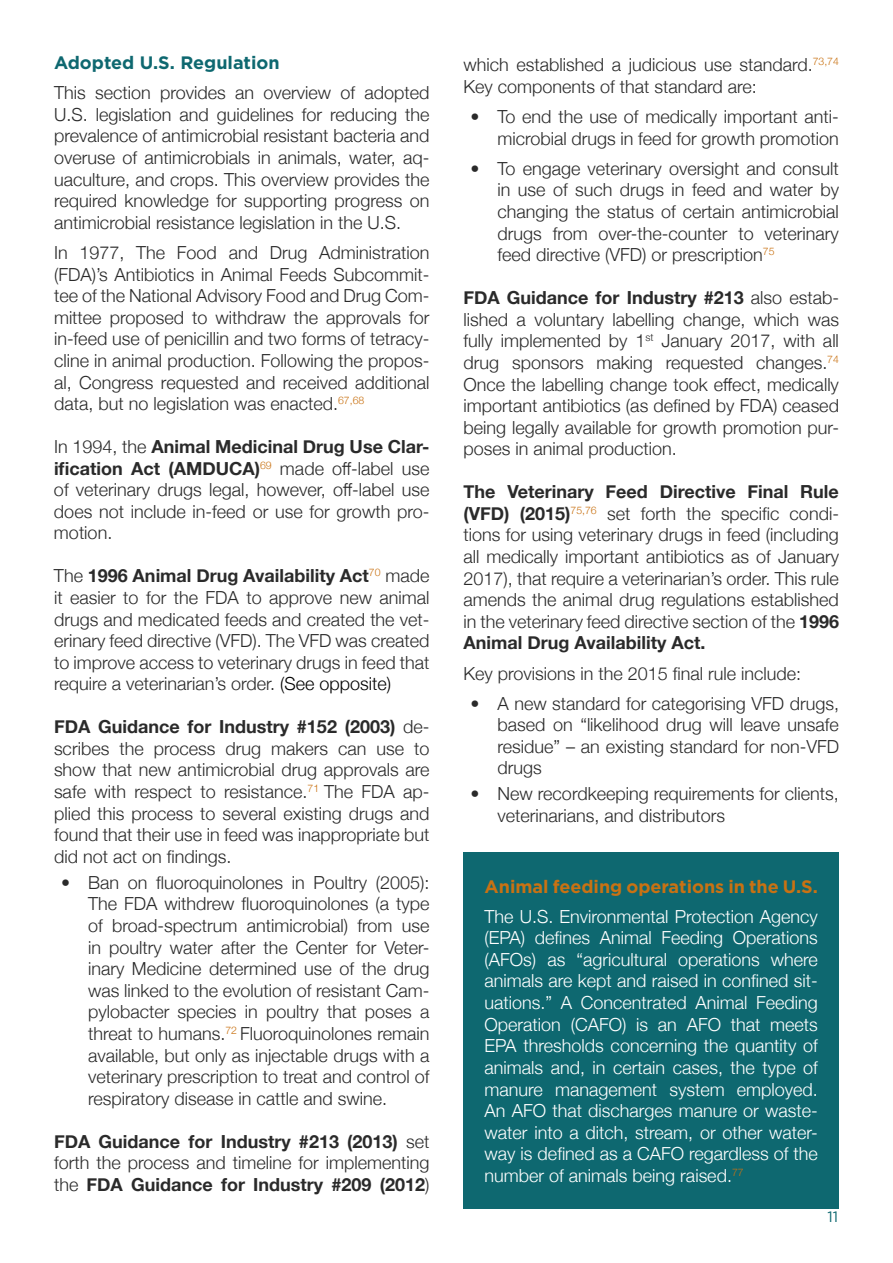
<style>
.page{position:relative;width:893px;height:1263px;background:#fff}
.page>*{position:absolute;margin:0;border:0;box-sizing:border-box;transform-origin:0 0}
.t1{font:300 18px/21.6px "Helvetica Neue";color:#2a2a2a;text-align:justify}
.t2{font:300 18px/21.6px "Helvetica Neue";color:#fff;text-align:justify}
.t3{font:700 18px/21.6px "Helvetica Neue";color:#2a2a2a;text-align:justify}
.t4{font:700 18px "Gotham HTF";color:#c97213}
.t5{font:700 18px "Gotham HTF";color:#0e6870}
.t6{font:15px "Gotham HTF";color:#0e6870}
.s1{font-weight:700}
.s2{color:#000}
.s3{font-weight:300}
</style>
<div class="page">
<div style="left:463px;top:853px;width:376px;height:356px;background:#0e6870"></div>
<p class="t5" style="left:54px;top:52px;width:227px">Adopted U.S. Regulation</p>
<p class="t1" style="left:54px;top:81px;width:377px">This section provides an overview of adopted U.S. legislation and guidelines for reducing the prevalence of antimicrobial resistant bacteria and overuse of antimicrobials in animals, water, aq&shy;uaculture, and crops. This overview provides the required knowledge for supporting progress on antimicrobial resistance legislation in the U.S.</p>
<p class="t1" style="left:54px;top:240px;width:377px">In 1977, The Food and Drug Administration (FDA)’s Antibiotics in Animal Feeds Subcommit&shy;tee of the National Advisory Food and Drug Com&shy;mittee proposed to withdraw the approvals for in-feed use of penicillin and two forms of tetracy&shy;cline in animal production. Following the propos&shy;al, Congress requested and received additional data, but no legislation was enacted.<sup>67,68</sup></p>
<p class="t1" style="left:54px;top:435px;width:377px">In 1994, the <span class="s1">Animal Medicinal Drug Use Clar&shy;ification Act (AMDUCA)</span><sup>69</sup> made off-label use of veterinary drugs legal, however, off-label use does not include in-feed or use for growth pro&shy;motion.</p>
<p class="t1" style="left:54px;top:564px;width:377px">The <span class="s1">1996 Animal Drug Availability Act</span><sup>70</sup> made it easier to for the FDA to approve new animal drugs and medicated feeds and created the vet&shy;erinary feed directive (VFD). The VFD was created to improve access to veterinary drugs in feed that require a veterinarian’s order. <span class="s2">(See opposite)</span></p>
<p class="t1" style="left:54px;top:715px;width:377px"><span class="s1">FDA Guidance for Industry #152 (2003)</span> de&shy;scribes the process drug makers can use to show that new antimicrobial drug approvals are safe with respect to resistance.<sup>71</sup> The FDA ap&shy;plied this process to several existing drugs and found that their use in feed was inappropriate but did not act on findings.</p>
<p class="t1" style="left:88px;top:870px;width:343px;text-indent:-27px">• Ban on fluoroquinolones in Poultry (2005):<br>The FDA withdrew fluoroquinolones (a type of broad-spectrum antimicrobial) from use in poultry water after the Center for Veter&shy;inary Medicine determined use of the drug was linked to the evolution of resistant Cam&shy;pylobacter species in poultry that poses a threat to humans.<sup>72</sup> Fluoroquinolones remain available, but only as injectable drugs with a veterinary prescription to treat and control of respiratory disease in cattle and swine.</p>
<p class="t3" style="left:54px;top:1131px;width:377px">FDA Guidance for Industry #213 (2013) <span class="s3">set forth the process and timeline for implementing the</span> FDA Guidance for Industry #209 (2012<span class="s3">)</span></p>
<p class="t1" style="left:463px;top:53px;width:377px">which established a judicious use standard.<sup>73,74<br></sup>Key components of that standard are:</p>
<p class="t1" style="left:470px;top:105px;width:370px;text-align:right">• To end the use of medically important anti&shy;microbial drugs in feed for growth promotion</p>
<p class="t1" style="left:497px;top:156px;width:343px;text-indent:-27px">• To engage veterinary oversight and consult in use of such drugs in feed and water by changing the status of certain antimicrobial drugs from over-the-counter to veterinary feed directive (VFD) or prescription<sup>75</sup></p>
<p class="t1" style="left:463px;top:286px;width:377px"><span class="s1">FDA Guidance for Industry #213</span> also estab&shy;lished a voluntary labelling change, which was fully implemented by 1<sup>st</sup> January 2017, with all drug sponsors making requested changes.<sup>74<br></sup>Once the labelling change took effect, medically important antibiotics (as defined by FDA) ceased being legally available for growth promotion pur&shy;poses in animal production.</p>
<p class="t1" style="left:463px;top:480px;width:377px"><span class="s1">The Veterinary Feed Directive Final Rule (VFD) (2015)</span><sup>75,76</sup> set forth the specific condi&shy;tions for using veterinary drugs in feed (including all medically important antibiotics as of January 2017), that require a veterinarian’s order. This rule amends the animal drug regulations established in the veterinary feed directive section of the <span class="s1">1996<br>Animal Drug Availability Act.</span></p>
<p class="t1" style="left:463px;top:661px;width:339px">Key provisions in the 2015 final rule include:</p>
<p class="t1" style="left:497px;top:691px;width:343px;text-indent:-27px">• A new standard for categorising VFD drugs, based on “likelihood drug will leave unsafe residue” – an existing standard for non-VFD drugs</p>
<p class="t1" style="left:497px;top:782px;width:343px;text-indent:-27px">• New recordkeeping requirements for clients, veterinarians, and distributors</p>
<p class="t4" style="left:485px;top:876px;width:335px">Animal feeding operations in the U.S.</p>
<p class="t2" style="left:485px;top:904px;width:335px">The U.S. Environmental Protection Agency (EPA) defines Animal Feeding Operations (AFOs) as “agricultural operations where animals are kept and raised in confined sit&shy;uations.” A Concentrated Animal Feeding Operation (CAFO) is an AFO that meets EPA thresholds concerning the quantity of animals and, in certain cases, the type of manure management system employed.<br>An AFO that discharges manure or waste&shy;water into a ditch, stream, or other water&shy;way is defined as a CAFO regardless of the number of animals being raised.<sup>77</sup></p>
<p class="t6" style="left:827px;top:1208px;width:12px">11</p>
</div>
